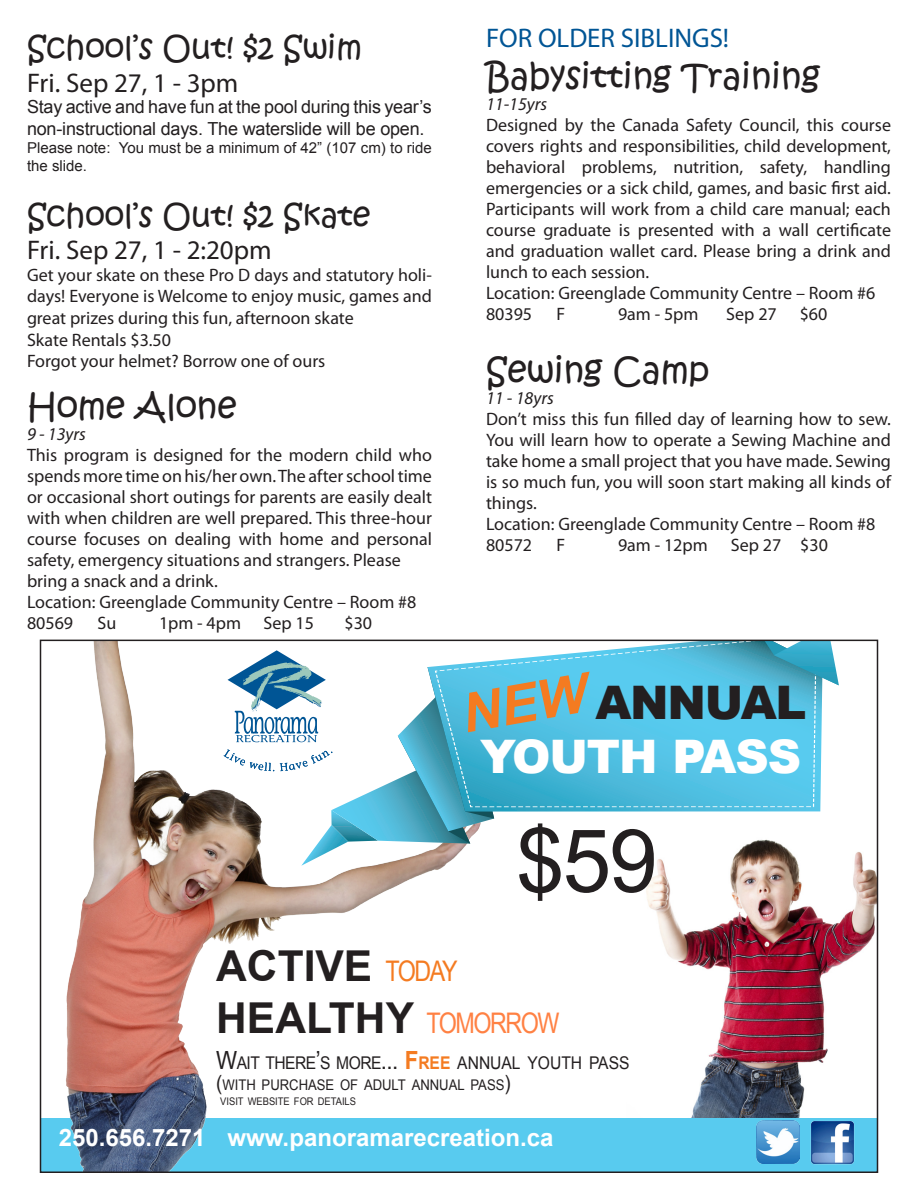
<style>
.page{position:relative;width:918px;height:1188px;background:#fff}
.page>*{position:absolute;margin:0;border:0;box-sizing:border-box;transform-origin:0 0}
.t1{font:87.45px "Arial";color:#231f20}
.t2{font:900 46.2px/54.9px "Arial";letter-spacing:-.025em;color:#fff;text-align:right}
.t3{font:700 42.6px "Arial";color:#231f20}
.Program_Schedule{font:34.5px "Kristen ITC";color:#231f20}
.Description{font:31.5px "Kristen ITC";color:#231f20}
.Program_Header{font:31.5px "Kristen ITC";color:#231f20}
.t4{font:28.35px "Arial Narrow";letter-spacing:-.05em;color:#ff8143}
.Description-2{font:27px "Myriad Pro";color:#231f20}
.Program_Schedule-2{font:27px "Myriad Pro";color:#005595}
.t5{font:700 24px "Arial";color:#fff}
.Program_Schedule-3{font:18px/21px "Myriad Pro";color:#231f20;text-align:justify}
.Description-3{font:18px/21.6px "Myriad Pro";color:#231f20;text-align:justify}
.t6{font:18px/21.6px "Arial";letter-spacing:-.01em;color:#231f20}
.Program_Schedule-4{font:italic 18px "Myriad Pro";color:#231f20}
.t7{font:17.55px "Arial";color:#231f20;scale:.89 1}
.Description-4{font:15px/18px "Arial";color:#231f20}
.t8{font:14.7px "Arial";color:#231f20;scale:.89 1}
.t9{font:10.5px "Arial";color:#231f20;scale:.89 1}
.s1{color:#231f20}
.s2{font-family:"Arial Narrow";font-weight:400;font-size:28.35px;color:#f47b21}
.s3{font-family:"Arial";font-weight:700;font-size:42.6px;color:#231f20}
.s4{font-size:25.05px}
.s5{font-weight:700;font-size:25.05px;color:#f47b21}
.s6{font-weight:700;color:#f47b21}
.s7{font-size:21px}
</style>
<div class="page">
<img style="left:646px;top:839px;width:229px;height:279px">
<div style="left:40px;top:1118px;width:838px;height:54px;background:#58cbef"></div>
<img style="left:66px;top:643px;width:378px;height:527px">
<svg style="left:428px;top:643px;width:395px;height:169px;background:#76cce7"></svg>
<svg style="left:434px;top:643px;width:383px;height:165px;background:#5cc7e7"></svg>
<svg style="left:764px;top:643px;width:75px;height:42px;background:#4babc5"></svg>
<img style="left:757px;top:1120px;width:42px;height:43px">
<img style="left:811px;top:1121px;width:44px;height:44px">
<svg style="left:215px;top:1040px;width:229px;height:72px"></svg>
<svg style="left:224px;top:650px;width:372px;height:216px"></svg>
<p class="Program_Header" style="left:27px;top:27px;width:337px">School’s Out! $2 Swim</p>
<p class="Description-2" style="left:27px;top:66px;width:213px">Fri. Sep 27, 1 - 3pm</p>
<p class="t6" style="left:27px;top:96px;width:406px">Stay active and have fun at the pool during this year’s non-instructional days. The waterslide will be open.</p>
<p class="Description-4" style="left:27px;top:139px;width:406px">Please note: You must be a minimum of 42” (107 cm) to ride the slide.</p>
<p class="Description" style="left:27px;top:194px;width:345px">School’s Out! $2 Skate</p>
<p class="Description-2" style="left:27px;top:233px;width:246px">Fri. Sep 27, 1 - 2:20pm</p>
<p class="Description-3" style="left:27px;top:264px;width:407px">Get your skate on these Pro D days and statutory holi&shy;days! Everyone is Welcome to enjoy music, games and great prizes during this fun, afternoon skate</p>
<p class="Description-3" style="left:27px;top:328px;width:146px">Skate Rentals $3.50</p>
<p class="Description-3" style="left:27px;top:350px;width:300px">Forgot your helmet? Borrow one of ours</p>
<p class="Program_Schedule" style="left:27px;top:383px;width:211px">Home Alone</p>
<p class="Program_Schedule-4" style="left:27px;top:423px;width:61px">9 - 13yrs</p>
<p class="Program_Schedule-3" style="left:27px;top:444px;width:407px">This program is designed for the modern child who spends more time on his/her own. The after school time or occasional short outings for parents are easily dealt with when children are well prepared. This three-hour course focuses on dealing with home and personal safety, emergency situations and strangers. Please</p>
<p class="Program_Schedule-3" style="left:27px;top:570px;width:192px">bring a snack and a drink.</p>
<p class="Program_Schedule-3" style="left:27px;top:591px;width:391px">Location: Greenglade Community Centre – Room #8</p>
<p class="Program_Schedule-3" style="left:27px;top:612px;width:48px">80569</p>
<p class="Program_Schedule-3" style="left:98px;top:612px;width:20px">Su</p>
<p class="Program_Schedule-3" style="left:159px;top:612px;width:156px">1pm - 4pm Sep 15</p>
<p class="Program_Schedule-3" style="left:345px;top:612px;width:29px">$30</p>
<p class="Program_Schedule-2" style="left:486px;top:22px;width:245px">FOR OLDER SIBLINGS!</p>
<p class="Program_Schedule" style="left:486px;top:53px;width:336px">Babysitting Training</p>
<p class="Program_Schedule-4" style="left:486px;top:92px;width:63px">11-15yrs</p>
<p class="Program_Schedule-3" style="left:486px;top:114px;width:407px">Designed by the Canada Safety Council, this course covers rights and responsibilities, child development, behavioral problems, nutrition, safety, handling emergencies or a sick child, games, and basic first aid.<br>Participants will work from a child care manual; each course graduate is presented with a wall certificate and graduation wallet card. Please bring a drink and lunch to each session.</p>
<p class="Program_Schedule-3" style="left:486px;top:282px;width:391px">Location: Greenglade Community Centre – Room #6</p>
<p class="Program_Schedule-3" style="left:486px;top:303px;width:48px">80395</p>
<p class="Program_Schedule-3" style="left:557px;top:303px;width:10px">F</p>
<p class="Program_Schedule-3" style="left:618px;top:303px;width:82px">9am - 5pm</p>
<p class="Program_Schedule-3" style="left:726px;top:303px;width:52px">Sep 27</p>
<p class="Program_Schedule-3" style="left:800px;top:303px;width:29px">$60</p>
<p class="Program_Schedule" style="left:486px;top:347px;width:225px">Sewing Camp</p>
<p class="Program_Schedule-4" style="left:486px;top:386px;width:69px">11 - 18yrs</p>
<p class="Program_Schedule-3" style="left:486px;top:408px;width:407px">Don’t miss this fun filled day of learning how to sew.<br>You will learn how to operate a Sewing Machine and take home a small project that you have made. Sewing is so much fun, you will soon start making all kinds of things.</p>
<p class="Program_Schedule-3" style="left:486px;top:513px;width:391px">Location: Greenglade Community Centre – Room #8</p>
<p class="Program_Schedule-3" style="left:486px;top:534px;width:48px">80572</p>
<p class="Program_Schedule-3" style="left:557px;top:534px;width:10px">F</p>
<p class="Program_Schedule-3" style="left:618px;top:534px;width:91px">9am - 12pm</p>
<p class="Program_Schedule-3" style="left:731px;top:534px;width:99px">Sep 27 $30</p>
<p class="t2" style="left:480px;top:673px;width:328px"><span class="s1">ANNUAL<br></span>YOUTH PASS</p>
<p class="t1" style="left:516px;top:804px;width:143px">$59</p>
<p class="t3" style="left:216px;top:938px;width:243px">ACTIVE <span class="s2">TODAY</span></p>
<p class="t4" style="left:216px;top:1002px;width:345px"><span class="s3">HEALTHY</span> TOMORROW</p>
<p class="t7" style="left:216px;top:1051px;width:466px"><span class="s4">W</span>AIT THERE<span class="s4">’</span>S MORE<span class="s4">...</span> <span class="s5">F</span><span class="s6">REE</span> ANNUAL YOUTH PASS</p>
<p class="t8" style="left:216px;top:1075px;width:332px"><span class="s7">(</span>WITH PURCHASE OF ADULT ANNUAL PASS<span class="s7">)</span></p>
<p class="t9" style="left:220px;top:1094px;width:154px">VISIT WEBSITE FOR DETAILS</p>
<p class="t5" style="left:59px;top:1122px;width:496px">250.656.7271 www.panoramarecreation.ca</p>
</div>
